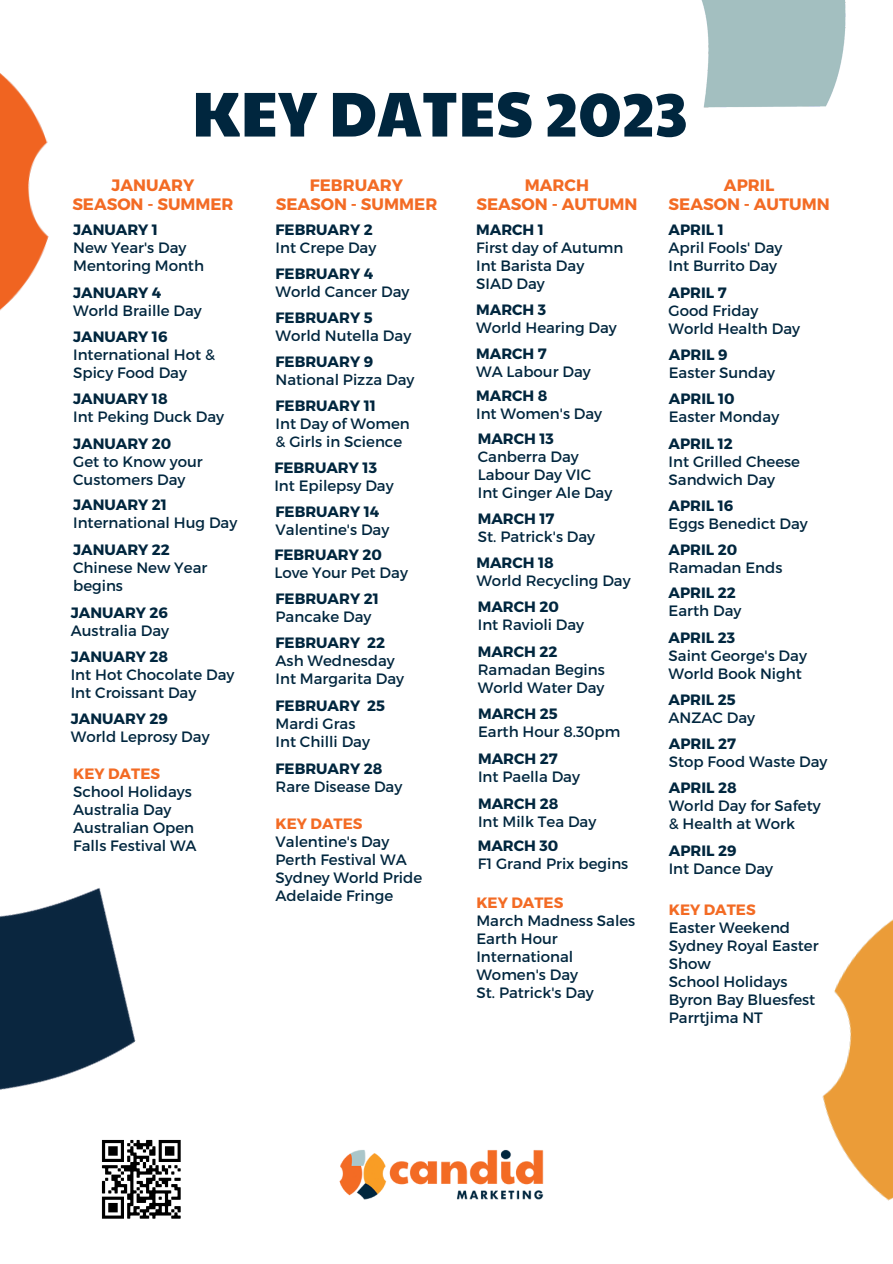
<style>
.page{position:relative;width:893px;height:1264px;background:#fff}
.page>*{position:absolute;margin:0;border:0;box-sizing:border-box;transform-origin:0 0}
.t1{font:63.3px "Paytone One";color:#00263e}
.t2{font:700 16.5px/19px "Montserrat";color:#f36b24;text-align:center}
.t3{font:15px/18px "Montserrat";color:#00263e}
.t4{font:700 15px "Montserrat";color:#00263e}
.t5{font:700 15px "Montserrat";color:#f36b24}
</style>
<div class="page">
<img style="left:0;top:73px;width:49px;height:238px">
<img style="left:822px;top:920px;width:70px;height:281px">
<img style="left:0;top:888px;width:136px;height:202px">
<img style="left:701px;top:0;width:145px;height:108px">
<img style="left:339px;top:1150px;width:205px;height:50px">
<img style="left:101px;top:1139px;width:80px;height:80px">
<h1 class="t1" style="left:192px;top:66px;width:497px">KEY DATES 2023</h1>
<p class="t2" style="left:72px;top:174px;width:163px">JANUARY<br>SEASON - SUMMER</p>
<p class="t4" style="left:73px;top:220px;width:86px">JANUARY 1</p>
<p class="t3" style="left:73px;top:238px;width:132px">New Year's Day<br>Mentoring Month</p>
<p class="t4" style="left:73px;top:283px;width:90px">JANUARY 4</p>
<p class="t3" style="left:73px;top:301px;width:130px">World Braille Day</p>
<p class="t4" style="left:73px;top:327px;width:96px">JANUARY 16</p>
<p class="t3" style="left:73px;top:345px;width:143px">International Hot &amp;<br>Spicy Food Day</p>
<p class="t4" style="left:73px;top:389px;width:96px">JANUARY 18</p>
<p class="t3" style="left:73px;top:407px;width:152px">Int Peking Duck Day</p>
<p class="t4" style="left:73px;top:433px;width:100px">JANUARY 20</p>
<p class="t3" style="left:73px;top:451px;width:131px">Get to Know your<br>Customers Day</p>
<p class="t4" style="left:73px;top:495px;width:95px">JANUARY 21</p>
<p class="t3" style="left:73px;top:513px;width:166px">International Hug Day</p>
<p class="t4" style="left:73px;top:540px;width:98px">JANUARY 22</p>
<p class="t3" style="left:73px;top:558px;width:136px">Chinese New Year begins</p>
<p class="t4" style="left:71px;top:603px;width:99px">JANUARY 26</p>
<p class="t3" style="left:71px;top:621px;width:100px">Australia Day</p>
<p class="t4" style="left:71px;top:647px;width:99px">JANUARY 28</p>
<p class="t3" style="left:71px;top:665px;width:165px">Int Hot Chocolate Day<br>Int Croissant Day</p>
<p class="t4" style="left:71px;top:709px;width:99px">JANUARY 29</p>
<p class="t3" style="left:71px;top:727px;width:140px">World Leprosy Day</p>
<p class="t5" style="left:73px;top:763px;width:88px">KEY DATES</p>
<p class="t3" style="left:73px;top:781px;width:125px">School Holidays<br>Australia Day<br>Australian Open<br>Falls Festival WA</p>
<p class="t2" style="left:276px;top:174px;width:163px">FEBRUARY<br>SEASON - SUMMER</p>
<p class="t4" style="left:275px;top:220px;width:99px">FEBRUARY 2</p>
<p class="t3" style="left:275px;top:238px;width:102px">Int Crepe Day</p>
<p class="t4" style="left:275px;top:264px;width:99px">FEBRUARY 4</p>
<p class="t3" style="left:275px;top:282px;width:135px">World Cancer Day</p>
<p class="t4" style="left:275px;top:308px;width:99px">FEBRUARY 5</p>
<p class="t3" style="left:275px;top:326px;width:137px">World Nutella Day</p>
<p class="t4" style="left:275px;top:352px;width:99px">FEBRUARY 9</p>
<p class="t3" style="left:275px;top:370px;width:140px">National Pizza Day</p>
<p class="t4" style="left:275px;top:396px;width:102px">FEBRUARY 11</p>
<p class="t3" style="left:275px;top:414px;width:136px">Int Day of Women &amp; Girls in Science</p>
<p class="t4" style="left:274px;top:457px;width:104px">FEBRUARY 13</p>
<p class="t3" style="left:274px;top:475px;width:121px">Int Epilepsy Day</p>
<p class="t4" style="left:275px;top:501px;width:105px">FEBRUARY 14</p>
<p class="t3" style="left:275px;top:519px;width:115px">Valentine's Day</p>
<p class="t4" style="left:274px;top:545px;width:109px">FEBRUARY 20</p>
<p class="t3" style="left:274px;top:563px;width:135px">Love Your Pet Day</p>
<p class="t4" style="left:275px;top:589px;width:105px">FEBRUARY 21</p>
<p class="t3" style="left:275px;top:607px;width:97px">Pancake Day</p>
<p class="t4" style="left:275px;top:633px;width:111px">FEBRUARY 22</p>
<p class="t3" style="left:275px;top:651px;width:130px">Ash Wednesday<br>Int Margarita Day</p>
<p class="t4" style="left:275px;top:696px;width:111px">FEBRUARY 25</p>
<p class="t3" style="left:275px;top:714px;width:96px">Mardi Gras<br>Int Chilli Day</p>
<p class="t4" style="left:275px;top:759px;width:108px">FEBRUARY 28</p>
<p class="t3" style="left:275px;top:777px;width:128px">Rare Disease Day</p>
<p class="t5" style="left:275px;top:814px;width:88px">KEY DATES</p>
<p class="t3" style="left:275px;top:832px;width:148px">Valentine's Day<br>Perth Festival WA<br>Sydney World Pride<br>Adelaide Fringe</p>
<p class="t2" style="left:476px;top:174px;width:163px">MARCH<br>SEASON - AUTUMN</p>
<p class="t4" style="left:476px;top:220px;width:69px">MARCH 1</p>
<p class="t3" style="left:476px;top:238px;width:149px">First day of Autumn<br>Int Barista Day<br>SIAD Day</p>
<p class="t4" style="left:476px;top:300px;width:71px">MARCH 3</p>
<p class="t3" style="left:476px;top:318px;width:142px">World Hearing Day</p>
<p class="t4" style="left:476px;top:343px;width:72px">MARCH 7</p>
<p class="t3" style="left:476px;top:361px;width:116px">WA Labour Day</p>
<p class="t4" style="left:476px;top:386px;width:73px">MARCH 8</p>
<p class="t3" style="left:476px;top:404px;width:128px">Int Women's Day</p>
<p class="t4" style="left:478px;top:429px;width:78px">MARCH 13</p>
<p class="t3" style="left:478px;top:447px;width:136px">Canberra Day<br>Labour Day VIC<br>Int Ginger Ale Day</p>
<p class="t4" style="left:478px;top:509px;width:78px">MARCH 17</p>
<p class="t3" style="left:478px;top:527px;width:119px">St. Patrick's Day</p>
<p class="t4" style="left:476px;top:553px;width:79px">MARCH 18</p>
<p class="t3" style="left:476px;top:570px;width:156px">World Recycling Day</p>
<p class="t4" style="left:478px;top:596px;width:83px">MARCH 20</p>
<p class="t3" style="left:478px;top:614px;width:108px">Int Ravioli Day</p>
<p class="t4" style="left:478px;top:641px;width:81px">MARCH 22</p>
<p class="t3" style="left:478px;top:659px;width:129px">Ramadan Begins<br>World Water Day</p>
<p class="t4" style="left:478px;top:703px;width:81px">MARCH 25</p>
<p class="t3" style="left:478px;top:721px;width:144px">Earth Hour 8.30pm</p>
<p class="t4" style="left:478px;top:748px;width:81px">MARCH 27</p>
<p class="t3" style="left:478px;top:766px;width:103px">Int Paella Day</p>
<p class="t4" style="left:478px;top:793px;width:82px">MARCH 28</p>
<p class="t3" style="left:478px;top:811px;width:120px">Int Milk Tea Day</p>
<p class="t4" style="left:478px;top:836px;width:82px">MARCH 30</p>
<p class="t3" style="left:478px;top:854px;width:152px">F1 Grand Prix begins</p>
<p class="t5" style="left:476px;top:892px;width:88px">KEY DATES</p>
<p class="t3" style="left:476px;top:910px;width:160px">March Madness Sales<br>Earth Hour<br>International<br>Women's Day<br>St. Patrick's Day</p>
<p class="t2" style="left:668px;top:174px;width:163px">APRIL<br>SEASON - AUTUMN</p>
<p class="t4" style="left:668px;top:220px;width:57px">APRIL 1</p>
<p class="t3" style="left:668px;top:238px;width:115px">April Fools' Day<br>Int Burrito Day</p>
<p class="t4" style="left:668px;top:283px;width:60px">APRIL 7</p>
<p class="t3" style="left:668px;top:301px;width:133px">Good Friday<br>World Health Day</p>
<p class="t4" style="left:668px;top:345px;width:60px">APRIL 9</p>
<p class="t3" style="left:668px;top:363px;width:108px">Easter Sunday</p>
<p class="t4" style="left:668px;top:389px;width:67px">APRIL 10</p>
<p class="t3" style="left:668px;top:407px;width:112px">Easter Monday</p>
<p class="t4" style="left:668px;top:434px;width:66px">APRIL 12</p>
<p class="t3" style="left:668px;top:451px;width:133px">Int Grilled Cheese<br>Sandwich Day</p>
<p class="t4" style="left:668px;top:495px;width:66px">APRIL 16</p>
<p class="t3" style="left:668px;top:513px;width:141px">Eggs Benedict Day</p>
<p class="t4" style="left:668px;top:539px;width:70px">APRIL 20</p>
<p class="t3" style="left:668px;top:557px;width:115px">Ramadan Ends</p>
<p class="t4" style="left:668px;top:583px;width:69px">APRIL 22</p>
<p class="t3" style="left:668px;top:601px;width:74px">Earth Day</p>
<p class="t4" style="left:668px;top:628px;width:68px">APRIL 23</p>
<p class="t3" style="left:668px;top:646px;width:140px">Saint George's Day<br>World Book Night</p>
<p class="t4" style="left:668px;top:690px;width:69px">APRIL 25</p>
<p class="t3" style="left:668px;top:708px;width:88px">ANZAC Day</p>
<p class="t4" style="left:668px;top:734px;width:69px">APRIL 27</p>
<p class="t3" style="left:668px;top:752px;width:160px">Stop Food Waste Day</p>
<p class="t4" style="left:668px;top:777px;width:69px">APRIL 28</p>
<p class="t3" style="left:668px;top:795px;width:153px">World Day for Safety &amp; Health at Work</p>
<p class="t4" style="left:668px;top:840px;width:69px">APRIL 29</p>
<p class="t3" style="left:668px;top:858px;width:106px">Int Dance Day</p>
<p class="t5" style="left:668px;top:899px;width:88px">KEY DATES</p>
<p class="t3" style="left:668px;top:917px;width:151px">Easter Weekend<br>Sydney Royal Easter<br>Show<br>School Holidays<br>Byron Bay Bluesfest<br>Parrtjima NT</p>
</div>
